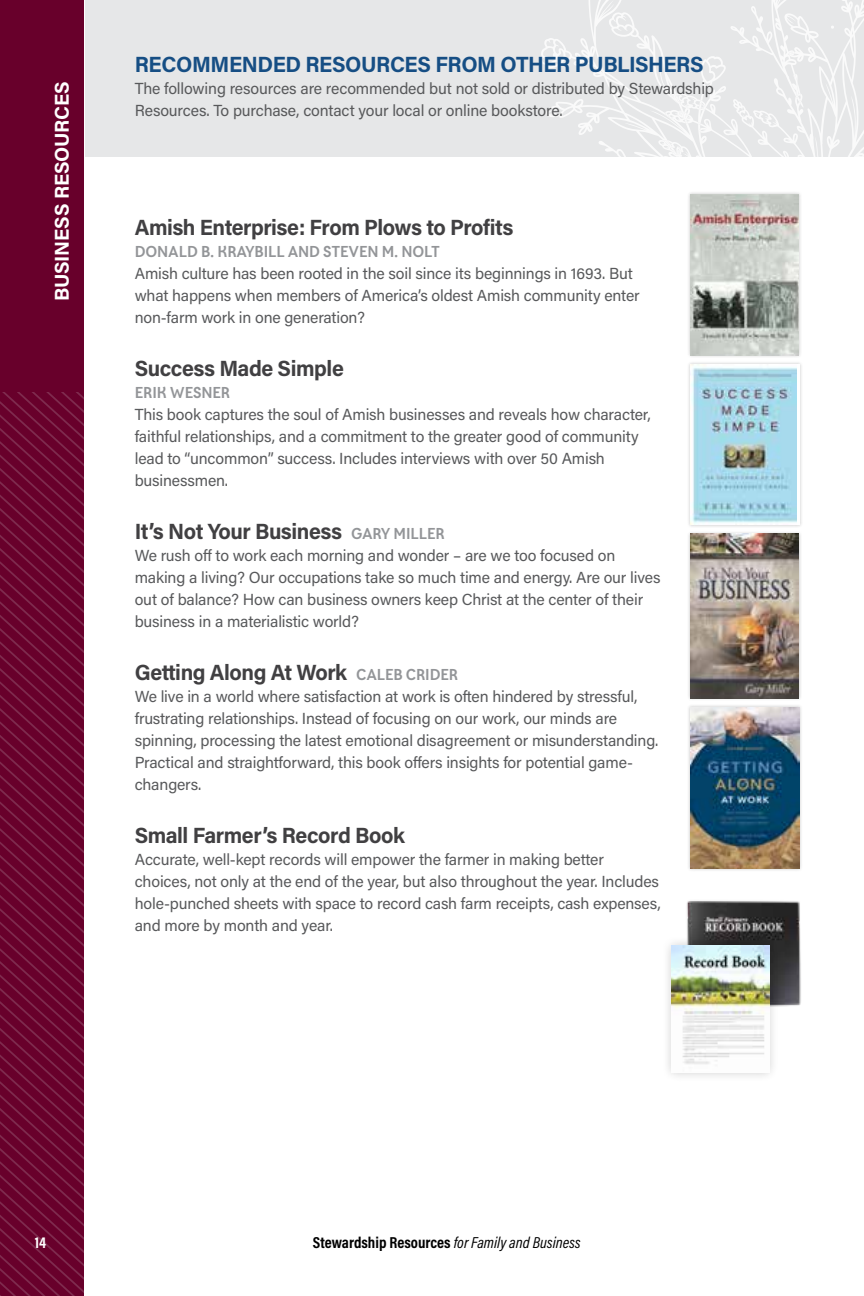
<style>
.page{position:relative;width:864px;height:1296px;background:#fff}
.page>*{position:absolute;margin:0;border:0;box-sizing:border-box;transform-origin:0 0}
.t1{font:700 22px "Acumin Pro";letter-spacing:-.02em;color:#414042}
.t2{font:700 22px "Acumin Pro";letter-spacing:-.02em;color:#164e84}
.t3{font:700 20px "Acumin Pro";letter-spacing:-.01em;color:#fff}
.t4{font:16px/22px "Acumin Pro";letter-spacing:-.01em;color:#58595b}
.t5{font:700 16px "Lean O Sans FY";letter-spacing:-.01em;color:#939598}
.t6{font:700 16px "Acumin Pro Cond";color:#000}
.t7{font:700 16px "Acumin Pro Cond";color:#fff}
.s1{font-family:"Lean O Sans FY";font-size:16px;color:#939598}
.s2{font-weight:400;font-style:italic}
</style>
<div class="page">
<div style="left:0;top:0;width:84px;height:459px;background:#68002b"></div>
<svg style="left:0;top:392px;width:84px;height:166px"></svg>
<svg style="left:0;top:558px;width:84px;height:738px;background:#6c0731"></svg>
<img style="left:686px;top:901px;width:115px;height:106px">
<div style="left:661px;top:935px;width:118px;height:148px;background:#000;opacity:.2"></div>
<img style="left:672px;top:946px;width:97px;height:127px">
<div style="left:687px;top:704px;width:116px;height:168px;background:#f2f2f2"></div>
<img style="left:690px;top:707px;width:110px;height:162px">
<div style="left:687px;top:531px;width:115px;height:171px;background:#000;opacity:.2"></div>
<img style="left:690px;top:534px;width:109px;height:164px">
<div style="left:86px;top:0;width:778px;height:157px;background:#e6e7e8"></div>
<svg style="left:540px;top:0;width:117px;height:157px"></svg>
<svg style="left:657px;top:0;width:207px;height:157px"></svg>
<div style="left:687px;top:191px;width:115px;height:167px;background:#000;opacity:.2"></div>
<img style="left:690px;top:194px;width:109px;height:161px">
<div style="left:687px;top:361px;width:116px;height:167px;background:#f1f1f1"></div>
<div style="left:690px;top:364px;width:110px;height:161px;background:#fff"></div>
<img style="left:690px;top:364px;width:107px;height:161px">
<p class="t3" style="left:48px;top:301px;width:221px;rotate:-90deg">BUSINESS RESOURCES</p>
<h1 class="t2" style="left:135px;top:49px;width:570px">RECOMMENDED RESOURCES FROM OTHER PUBLISHERS</h1>
<p class="t4" style="left:135px;top:77px;width:581px">The following resources are recommended but not sold or distributed by Stewardship<br>Resources. To purchase, contact your local or online bookstore.</p>
<h1 class="t1" style="left:135px;top:212px;width:380px">Amish Enterprise: From Plows to Profits</h1>
<p class="t5" style="left:135px;top:242px;width:307px">DONALD B. KRAYBILL AND STEVEN M. NOLT</p>
<p class="t4" style="left:135px;top:262px;width:507px">Amish culture has been rooted in the soil since its beginnings in 1693. But what happens when members of America’s oldest Amish community enter non-farm work in one generation?</p>
<h1 class="t1" style="left:135px;top:353px;width:211px">Success Made Simple</h1>
<p class="t5" style="left:135px;top:383px;width:97px">ERIK WESNER</p>
<p class="t4" style="left:135px;top:403px;width:518px">This book captures the soul of Amish businesses and reveals how character, faithful relationships, and a commitment to the greater good of community lead to “uncommon” success. Includes interviews with over 50 Amish businessmen.</p>
<h1 class="t1" style="left:135px;top:516px;width:312px">It’s Not Your Business <span class="s1">GARY MILLER</span></h1>
<p class="t4" style="left:135px;top:544px;width:527px">We rush off to work each morning and wonder – are we too focused on making a living? Our occupations take so much time and energy. Are our lives out of balance? How can business owners keep Christ at the center of their business in a materialistic world?</p>
<h1 class="t1" style="left:135px;top:657px;width:325px">Getting Along At Work <span class="s1">CALEB CRIDER</span></h1>
<p class="t4" style="left:135px;top:685px;width:525px">We live in a world where satisfaction at work is often hindered by stressful, frustrating relationships. Instead of focusing on our work, our minds are spinning, processing the latest emotional disagreement or misunderstanding.<br>Practical and straightforward, this book offers insights for potential game&shy;changers.</p>
<h1 class="t1" style="left:135px;top:820px;width:272px">Small Farmer’s Record Book</h1>
<p class="t4" style="left:135px;top:848px;width:527px">Accurate, well-kept records will empower the farmer in making better choices, not only at the end of the year, but also throughout the year. Includes hole-punched sheets with space to record cash farm receipts, cash expenses, and more by month and year.</p>
<p class="t7" style="left:35px;top:1232px;width:13px">14</p>
<p class="t6" style="left:313px;top:1232px;width:269px">Stewardship Resources <span class="s2">for Family and Business</span></p>
</div>
